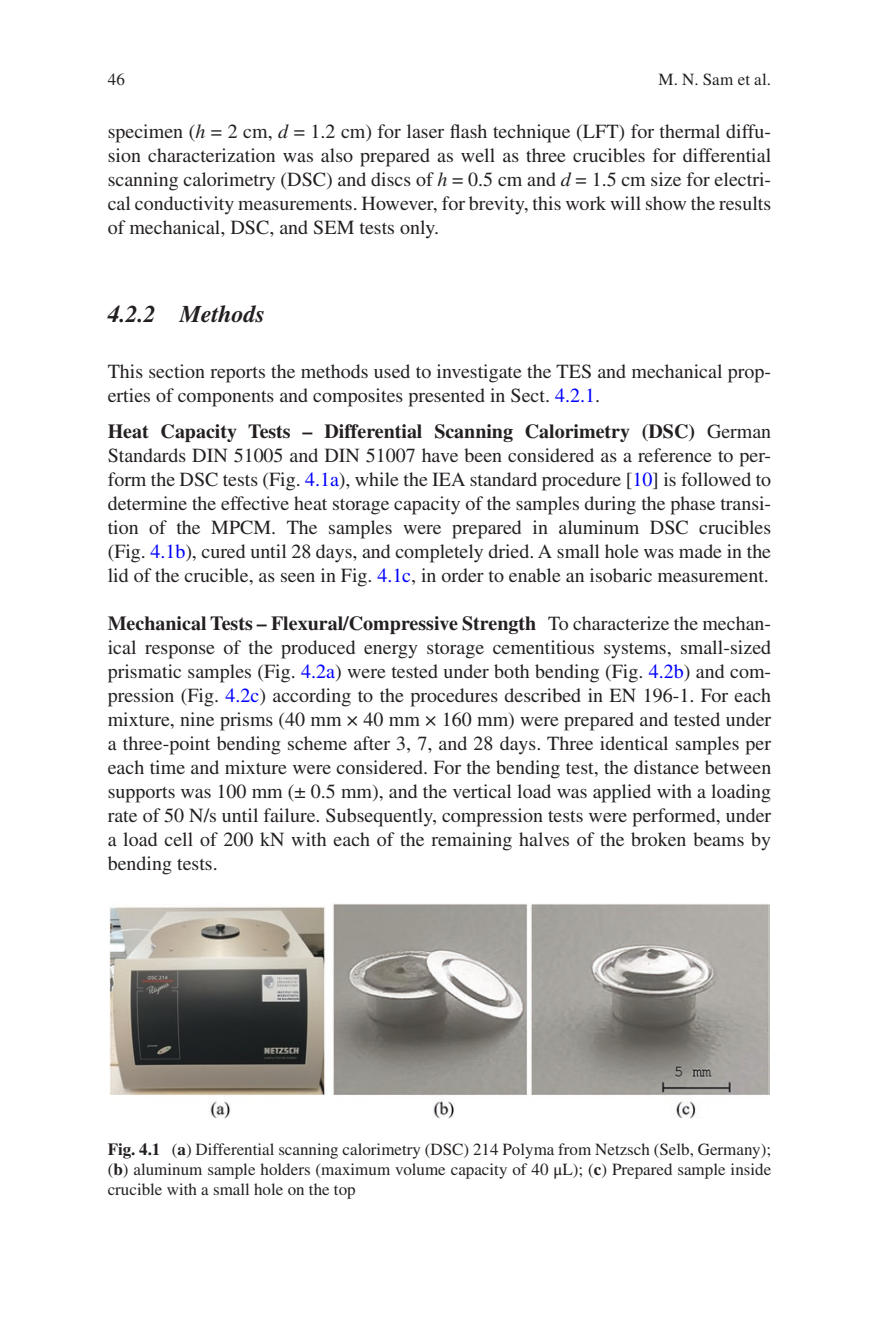
<style>
.page{position:relative;width:879px;height:1333px;background:#fff}
.page>*{position:absolute;margin:0;border:0;box-sizing:border-box;transform-origin:0 0}
._2_hd{font:italic 700 24px "Times LT Std";color:#231f20}
.R-I_1{font:20px/24px "Times LT Std";color:#231f20;text-align:justify}
.Text{font:20px/24px "Times LT Std";color:#231f20;text-align:justify}
.Text_flush{font:20px/24px "Times LT Std";color:#231f20}
.t1{font:17px/20px "Times LT Std";color:#231f20;text-align:justify}
.s1{font-style:italic}
.s2{color:#00f}
.s3{font-weight:700}
.s4{font-family:"STIX General"}
</style>
<div class="page">
<img style="left:109px;top:903px;width:660px;height:215px">
<p class="t1" style="left:108px;top:69px;width:19px">46</p>
<p class="Text" style="left:108px;top:119px;width:665px">specimen (<span class="s1">h</span> = 2 cm, <span class="s1">d</span> = 1.2 cm) for laser flash technique (LFT) for thermal diffu&shy;sion characterization was also prepared as well as three crucibles for differential scanning calorimetry (DSC) and discs of <span class="s1">h</span> = 0.5 cm and <span class="s1">d</span> = 1.5 cm size for electri&shy;cal conductivity measurements. However, for brevity, this work will show the results of mechanical, DSC, and SEM tests only.</p>
<p class="t1" style="left:658px;top:69px;width:114px">M. N. Sam et al.</p>
<h3 class="_2_hd" style="left:108px;top:300px;width:159px">4.2.2 Methods</h3>
<p class="Text_flush" style="left:108px;top:359px;width:665px">This section reports the methods used to investigate the TES and mechanical prop&shy;erties of components and composites presented in Sect. <span class="s2">4.2.1</span>.</p>
<p class="R-I_1" style="left:108px;top:419px;width:665px"><span class="s3">Heat Capacity Tests – Differential Scanning Calorimetry (DSC)</span> German Standards DIN 51005 and DIN 51007 have been considered as a reference to per&shy;form the DSC tests (Fig. <span class="s2">4.1a</span>), while the IEA standard procedure [<span class="s2">10</span>] is followed to determine the effective heat storage capacity of the samples during the phase transi&shy;tion of the MPCM. The samples were prepared in aluminum DSC crucibles (Fig. <span class="s2">4.1b</span>), cured until 28 days, and completely dried. A small hole was made in the lid of the crucible, as seen in Fig. <span class="s2">4.1c</span>, in order to enable an isobaric measurement.</p>
<p class="R-I_1" style="left:108px;top:611px;width:665px"><span class="s3">Mechanical Tests – Flexural/Compressive Strength</span> To characterize the mechan&shy;ical response of the produced energy storage cementitious systems, small-sized prismatic samples (Fig. <span class="s2">4.2a</span>) were tested under both bending (Fig. <span class="s2">4.2b</span>) and com&shy;pression (Fig. <span class="s2">4.2c</span>) according to the procedures described in EN 196-1. For each mixture, nine prisms (40 mm × 40 mm × 160 mm) were prepared and tested under a three-point bending scheme after 3, 7, and 28 days. Three identical samples per each time and mixture were considered. For the bending test, the distance between supports was 100 mm (± 0.5 mm), and the vertical load was applied with a loading rate of 50 N/s until failure. Subsequently, compression tests were performed, under a load cell of 200 kN with each of the remaining halves of the broken beams by bending tests.</p>
<p class="t1" style="left:108px;top:1138px;width:665px"><span class="s3">Fig. 4.1</span> (<span class="s3">a</span>) Differential scanning calorimetry (DSC) 214 Polyma from Netzsch (Selb, Germany); (<span class="s3">b</span>) aluminum sample holders (maximum volume capacity of 40 <span class="s4">μ</span>L); (<span class="s3">c</span>) Prepared sample inside crucible with a small hole on the top</p>
</div>
